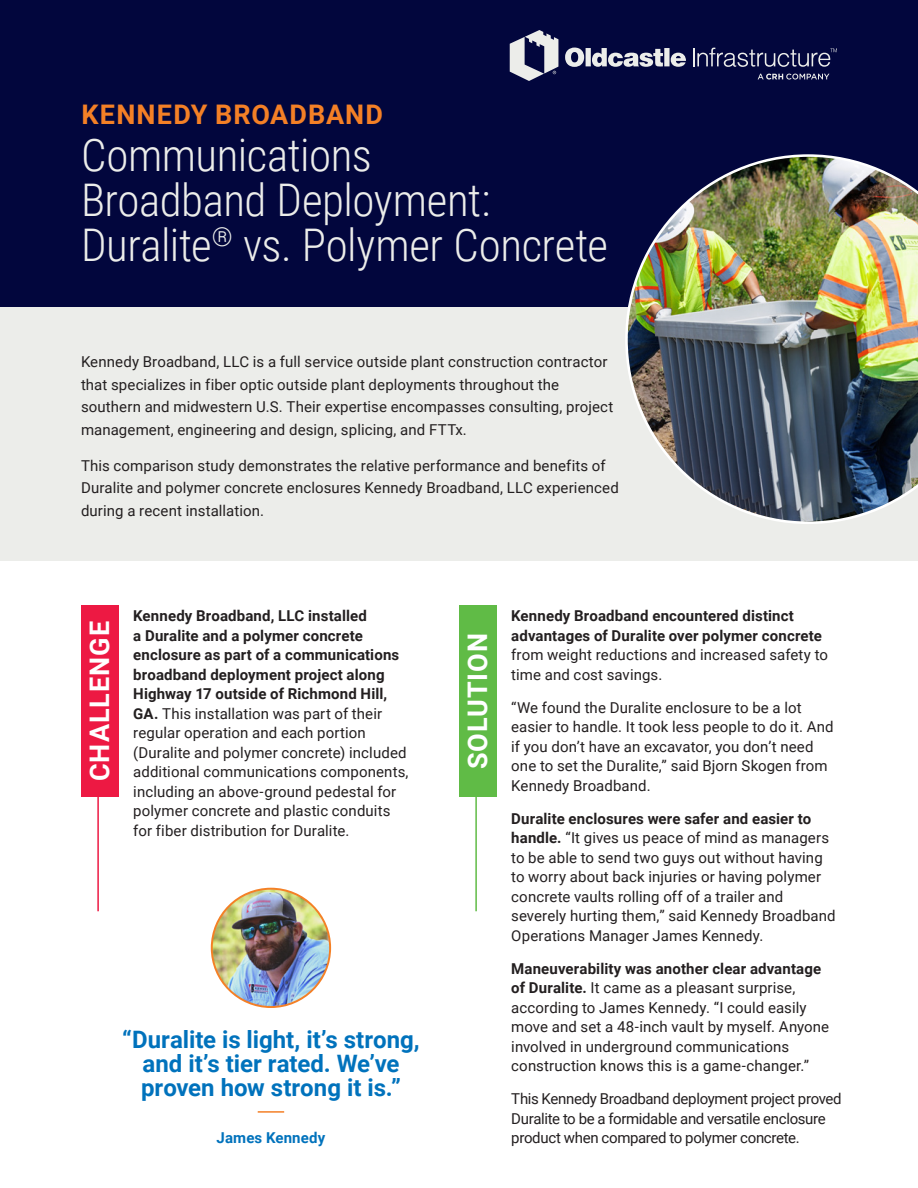
<style>
.page{position:relative;width:918px;height:1188px;background:#fff}
.page>*{position:absolute;margin:0;border:0;box-sizing:border-box;transform-origin:0 0}
.t1{font:300 45px/45px "Roboto Condensed";letter-spacing:-.01em;color:#ecedea}
.SUB_HEADER{font:700 27px "Roboto";letter-spacing:.035em;color:#fff}
.SUB_HEADER-2{font:700 27px "Roboto";letter-spacing:.04em;color:#f48026}
.BODY_COPY{font:700 24px/24px "Roboto";color:#0072bc;text-align:center}
.BODY_COPY-2{font:15px/19.5px "Roboto";letter-spacing:.005em;color:#231f20}
.BODY_COPY-3{font:700 15px/19.5px "Roboto";letter-spacing:.01em;color:#231f20}
.BODY_COPY-4{font:15px/19.5px "Roboto";letter-spacing:-.02em;color:#231f20}
.BODY_COPY-5{font:700 15px "Roboto";letter-spacing:.01em;color:#0072bc}
.s1{font-weight:700}
.s2{font-weight:400}
</style>
<div class="page">
<div style="left:0;top:306px;width:918px;height:255px;background:#ecedea"></div>
<div style="left:0;top:0;width:918px;height:306px;background:#02063d"></div>
<svg style="left:510px;top:30px;width:176px;height:51px"></svg>
<svg style="left:758px;top:74px;width:71px;height:6px"></svg>
<svg style="left:693px;top:47px;width:144px;height:20px"></svg>
<hr style="left:97px;top:606px;width:2px;height:305px;background:#ed1943">
<hr style="left:475px;top:606px;width:2px;height:305px;background:#60bb46">
<div style="left:81px;top:606px;width:37px;height:191px;background:#ed1943"></div>
<div style="left:459px;top:606px;width:37px;height:191px;background:#60bb46"></div>
<img style="left:625px;top:154px;width:293px;height:370px">
<hr style="left:258px;top:1111px;width:26px;height:2px;background:#f48026">
<img style="left:212px;top:889px;width:118px;height:118px;border-radius:59px">
<div style="left:211px;top:888px;width:120px;height:120px;border:2px solid #f48026;border-radius:50%"></div>
<p class="SUB_HEADER-2" style="left:81px;top:96px;width:303px">KENNEDY BROADBAND</p>
<p class="t1" style="left:81px;top:131px;width:292px">Communications</p>
<p class="t1" style="left:81px;top:176px;width:529px">Broadband Deployment:<br>Duralite<sup>®</sup> vs. Polymer Concrete</p>
<p class="BODY_COPY-2" style="left:81px;top:350px;width:534px;line-height:22.5px">Kennedy Broadband, LLC is a full service outside plant construction contractor that specializes in fiber optic outside plant deployments throughout the southern and midwestern U.S. Their expertise encompasses consulting, project management, engineering and design, splicing, and FTTx.</p>
<p class="BODY_COPY-2" style="left:81px;top:454px;width:539px;line-height:22.5px">This comparison study demonstrates the relative performance and benefits of<br>Duralite and polymer concrete enclosures Kennedy Broadband, LLC experienced during a recent installation.</p>
<p class="SUB_HEADER" style="left:81px;top:781px;width:162px;rotate:-90deg">CHALLENGE</p>
<p class="BODY_COPY-2" style="left:133px;top:606px;width:277px"><span class="s1">Kennedy Broadband, LLC installed<br>a Duralite and a polymer concrete enclosure as part of a communications broadband deployment project along Highway 17 outside of Richmond Hill, GA.</span> This installation was part of their regular operation and each portion (Duralite and polymer concrete) included additional communications components, including an above-ground pedestal for polymer concrete and plastic conduits for fiber distribution for Duralite.</p>
<p class="BODY_COPY" style="left:122px;top:1027px;width:299px">“Duralite is light, it’s strong, and it’s tier rated. We’ve proven how strong it is.”</p>
<p class="BODY_COPY-5" style="left:217px;top:1128px;width:110px">James Kennedy</p>
<p class="SUB_HEADER" style="left:459px;top:769px;width:137px;rotate:-90deg">SOLUTION</p>
<p class="BODY_COPY-3" style="left:511px;top:606px;width:318px">Kennedy Broadband encountered distinct advantages of Duralite over polymer concrete <span class="s2">from weight reductions and increased safety to time and cost savings.</span></p>
<p class="BODY_COPY-2" style="left:511px;top:697px;width:324px">“We found the Duralite enclosure to be a lot easier to handle. It took less people to do it. And if you don’t have an excavator, you don’t need one to set the Duralite,” said Bjorn Skogen from Kennedy Broadband.</p>
<p class="BODY_COPY-2" style="left:511px;top:808px;width:326px"><span class="s1">Duralite enclosures were safer and easier to handle.</span> “It gives us peace of mind as managers to be able to send two guys out without having to worry about back injuries or having polymer concrete vaults rolling off of a trailer and severely hurting them,” said Kennedy Broadband Operations Manager James Kennedy.</p>
<p class="BODY_COPY-2" style="left:511px;top:958px;width:319px"><span class="s1">Maneuverability was another clear advantage of Duralite.</span> It came as a pleasant surprise, according to James Kennedy. “I could easily move and set a 48-inch vault by myself. Anyone involved in underground communications construction knows this is a game-changer.”</p>
<p class="BODY_COPY-4" style="left:511px;top:1089px;width:332px">This Kennedy Broadband deployment project proved<br>Duralite to be a formidable and versatile enclosure product when compared to polymer concrete.</p>
</div>
